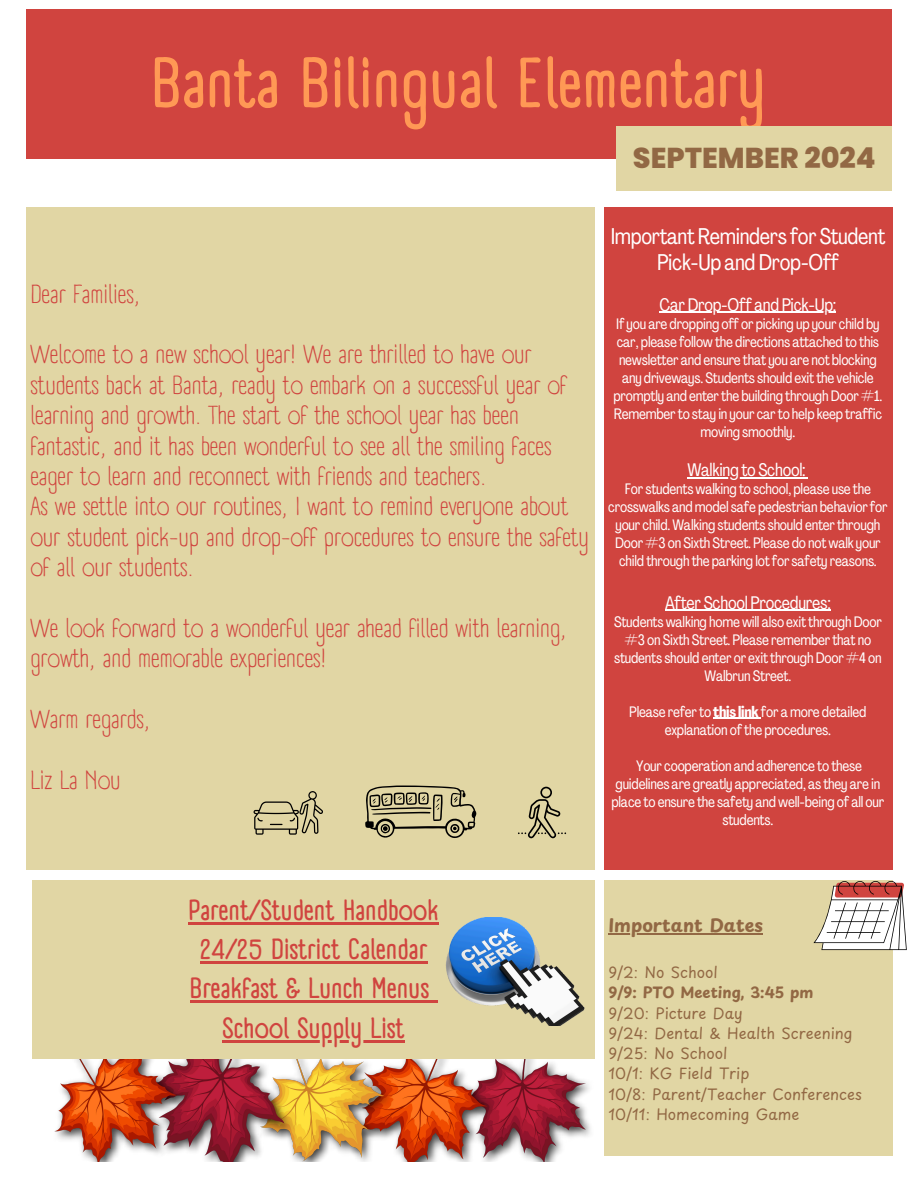
<style>
.page{position:relative;width:918px;height:1188px;background:#fff}
.page>*{position:absolute;margin:0;border:0;box-sizing:border-box;transform-origin:0 0}
.t1{font:700 69.3px "A Day Without Sun Text";color:#f95}
.t2{font:800 28.8px "Poppins";color:#926844}
.t3{font:700 28.5px/39.3px "A Day Without Sun Text";color:#d0443f;text-align:center}
.t4{font:25.5px/30.3px "A Day Without Sun Text";color:#d0443f}
.t5{font:22.5px/25.8px "Agrandir Tight";letter-spacing:-.015em;color:#fff;text-align:center}
.t6{font:18px "Agrandir Tight";letter-spacing:-.015em;color:#fff}
.t7{font:700 18px "Playpen Sans";color:#926844}
.t8{font:15px/18px "Agrandir Tight";letter-spacing:-.015em;color:#fff;text-align:center}
.t9{font:15px "Playpen Sans";color:#926844}
.t10{font:700 15px "Playpen Sans";color:#926844}
.s1{font-weight:700}
</style>
<div class="page">
<div style="left:26px;top:207px;width:569px;height:662px;background:#e1d6a4"></div>
<div style="left:26px;top:9px;width:866px;height:150px;background:#d0443f"></div>
<div style="left:617px;top:126px;width:275px;height:65px;background:#e1d6a4"></div>
<div style="left:604px;top:880px;width:288px;height:276px;background:#e1d6a4"></div>
<hr style="left:608px;top:933px;width:155px;height:1px;background:#926844">
<img style="left:54px;top:1059px;width:537px;height:102px">
<div style="left:33px;top:880px;width:562px;height:179px;background:#e1d6a4"></div>
<hr style="left:188px;top:922px;width:251px;height:2px;background:#d0443f">
<hr style="left:200px;top:961px;width:227px;height:3px;background:#d0443f">
<hr style="left:190px;top:1001px;width:239px;height:2px;background:#d0443f">
<hr style="left:223px;top:1040px;width:182px;height:2px;background:#d0443f">
<img style="left:424px;top:918px;width:161px;height:108px">
<div style="left:604px;top:207px;width:288px;height:663px;background:#d0443f"></div>
<hr style="left:660px;top:312px;width:176px;height:1px;background:#fff">
<hr style="left:687px;top:477px;width:118px;height:1px;background:#fff">
<hr style="left:665px;top:610px;width:166px;height:1px;background:#fff">
<hr style="left:713px;top:718px;width:46px;height:1px;background:#fff">
<svg style="left:813px;top:880px;width:94px;height:70px"></svg>
<svg style="left:254px;top:791px;width:69px;height:44px"></svg>
<svg style="left:518px;top:787px;width:48px;height:51px"></svg>
<svg style="left:365px;top:786px;width:112px;height:52px"></svg>
<h4 class="t1" style="left:151px;top:41px;width:617px">Banta Bilingual Elementary</h4>
<h4 class="t2" style="left:633px;top:138px;width:244px">SEPTEMBER 2024</h4>
<h1 class="t4" style="left:30px;top:279px;width:111px">Dear Families,</h1>
<h2 class="t4" style="left:30px;top:340px;width:560px">Welcome to a new school year! We are thrilled to have our students back at Banta, ready to embark on a successful year of learning and growth. The start of the school year has been fantastic, and it has been wonderful to see all the smiling faces eager to learn and reconnect with friends and teachers.<br>As we settle into our routines, I want to remind everyone about our student pick-up and drop-off procedures to ensure the safety of all our students.</h2>
<h4 class="t4" style="left:30px;top:613px;width:538px">We look forward to a wonderful year ahead filled with learning, growth, and memorable experiences!</h4>
<h4 class="t4" style="left:30px;top:704px;width:122px">Warm regards,</h4>
<h4 class="t4" style="left:30px;top:765px;width:92px">Liz La Nou</h4>
<p class="t5" style="left:611px;top:226px;width:276px">Important Reminders for Student<br>Pick-Up and Drop-Off</p>
<p class="t6" style="left:660px;top:297px;width:178px">Car Drop-Off and Pick-Up:</p>
<h6 class="t8" style="left:614px;top:316px;width:270px">If you are dropping off or picking up your child by car, please follow the directions attached to this newsletter and ensure that you are not blocking any driveways. Students should exit the vehicle promptly and enter the building through Door #1.<br>Remember to stay in your car to help keep traffic moving smoothly.</h6>
<p class="t6" style="left:687px;top:462px;width:120px">Walking to School:</p>
<p class="t8" style="left:608px;top:481px;width:281px">For students walking to school, please use the crosswalks and model safe pedestrian behavior for your child. Walking students should enter through Door #3 on Sixth Street. Please do not walk your child through the parking lot for safety reasons.</p>
<p class="t6" style="left:665px;top:595px;width:167px">After School Procedures:</p>
<p class="t8" style="left:614px;top:614px;width:269px">Students walking home will also exit through Door #3 on Sixth Street. Please remember that no students should enter or exit through Door #4 on Walbrun Street.</p>
<p class="t8" style="left:629px;top:704px;width:239px">Please refer to <span class="s1">this link</span> for a more detailed explanation of the procedures.</p>
<p class="t8" style="left:611px;top:758px;width:274px">Your cooperation and adherence to these guidelines are greatly appreciated, as they are in place to ensure the safety and well-being of all our students.</p>
<p class="t3" style="left:188px;top:890px;width:252px">Parent/Student Handbook<br>24/25 District Calendar<br>Breakfast &amp; Lunch Menus</p>
<p class="t3" style="left:223px;top:1008px;width:184px">School Supply List</p>
<p class="t7" style="left:608px;top:911px;width:156px">Important Dates</p>
<p class="t9" style="left:608px;top:961px;width:111px">9/2: No School</p>
<p class="t10" style="left:608px;top:981px;width:207px">9/9: PTO Meeting, 3:45 pm</p>
<h3 class="t9" style="left:608px;top:1001px;width:136px">9/20: Picture Day</h3>
<p class="t9" style="left:608px;top:1021px;width:246px">9/24: Dental &amp; Health Screening</p>
<p class="t9" style="left:608px;top:1042px;width:121px">9/25: No School</p>
<h5 class="t9" style="left:608px;top:1062px;width:143px">10/1: KG Field Trip</h5>
<p class="t9" style="left:608px;top:1082px;width:255px">10/8: Parent/Teacher Conferences</p>
<p class="t9" style="left:608px;top:1102px;width:192px">10/11: Homecoming Game</p>
</div>
